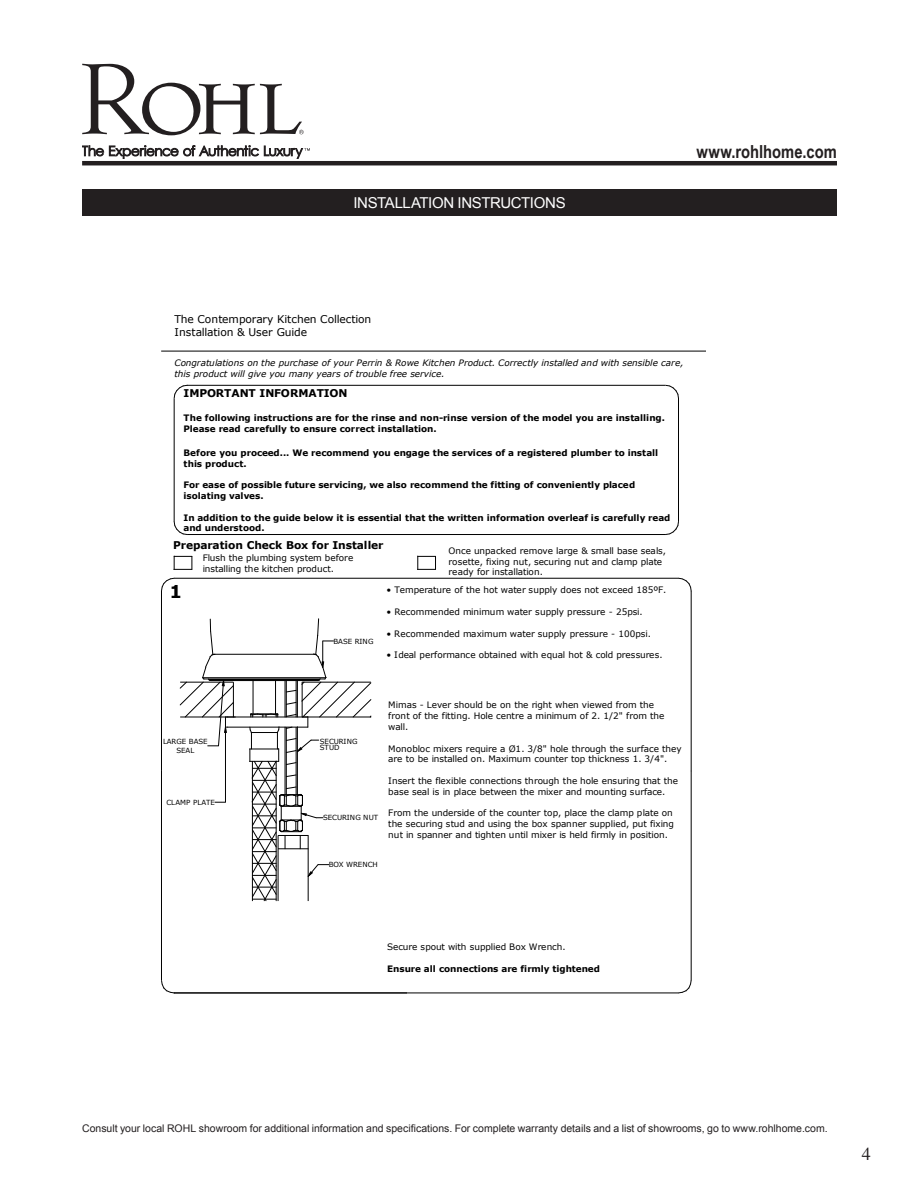
<style>
.page{position:relative;width:918px;height:1188px;background:#fff}
.page>*{position:absolute;margin:0;border:0;box-sizing:border-box;transform-origin:0 0}
.t1{font:700 18px "Arial Narrow";color:#231f20}
.t2{font:18px "Times";color:#231f20}
.t3{font:700 17.7px "Verdana";color:#000}
.Product_Title_Bar{font:15px "Arial";letter-spacing:-.025em;color:#fff}
.t4{font:10.65px/13px "Verdana";letter-spacing:-.01em;color:#000}
.t5{font:700 10.65px "Verdana";letter-spacing:-.01em;color:#000}
.t6{font:10.5px "Arial";color:#231f20}
.t7{font:8.85px/10.8px "Verdana";color:#000}
.t8{font:700 8.85px/10.8px "Verdana";color:#000}
.t9{font:italic 8.85px/10.8px "Verdana";color:#000}
.t10{font:7.05px/8.6px "Verdana";letter-spacing:-.01em;color:#000;text-align:center}
</style>
<div class="page">
<svg style="left:82px;top:64px;width:222px;height:71px"></svg>
<svg style="left:82px;top:145px;width:228px;height:14px"></svg>
<hr style="left:82px;top:161px;width:755px;height:4px;background:#231f20">
<div style="left:82px;top:189px;width:755px;height:27px;background:#231f20"></div>
<hr style="left:161px;top:771px;width:1px;height:209px;background:#000">
<hr style="left:174px;top:993px;width:505px;height:1px;background:#000">
<svg style="left:161px;top:980px;width:14px;height:13px"></svg>
<hr style="left:161px;top:591px;width:1px;height:180px;background:#000">
<hr style="left:174px;top:578px;width:505px;height:1px;background:#000">
<svg style="left:161px;top:578px;width:14px;height:13px"></svg>
<hr style="left:161px;top:351px;width:544px;height:1px;background:#000">
<hr style="left:187px;top:534px;width:479px;height:1px;background:#000">
<svg style="left:174px;top:556px;width:18px;height:14px"></svg>
<hr style="left:187px;top:385px;width:479px;height:1px;background:#000">
<hr style="left:678px;top:398px;width:1px;height:124px;background:#000">
<hr style="left:174px;top:398px;width:1px;height:124px;background:#000">
<svg style="left:174px;top:385px;width:14px;height:14px"></svg>
<svg style="left:174px;top:521px;width:14px;height:14px"></svg>
<svg style="left:417px;top:556px;width:19px;height:14px"></svg>
<svg style="left:665px;top:385px;width:14px;height:13px"></svg>
<svg style="left:665px;top:521px;width:14px;height:14px"></svg>
<hr style="left:691px;top:591px;width:1px;height:180px;background:#000">
<hr style="left:691px;top:771px;width:1px;height:210px;background:#000">
<svg style="left:678px;top:578px;width:13px;height:14px"></svg>
<svg style="left:678px;top:980px;width:14px;height:13px"></svg>
<svg style="left:179px;top:618px;width:193px;height:284px"></svg>
<p class="Product_Title_Bar" style="left:353px;top:193px;width:214px">INSTALLATION INSTRUCTIONS</p>
<p class="t1" style="left:696px;top:138px;width:142px">www.rohlhome.com</p>
<p class="t4" style="left:174px;top:313px;width:198px">The Contemporary Kitchen Collection<br>Installation &amp; User Guide</p>
<p class="t9" style="left:174px;top:357px;width:511px">Congratulations on the purchase of your Perrin &amp; Rowe Kitchen Product. Correctly installed and with sensible care, this product will give you many years of trouble free service.</p>
<p class="t5" style="left:184px;top:387px;width:165px">IMPORTANT INFORMATION</p>
<p class="t8" style="left:184px;top:413px;width:483px">The following instructions are for the rinse and non-rinse version of the model you are installing.<br>Please read carefully to ensure correct installation.</p>
<p class="t8" style="left:184px;top:447px;width:476px">Before you proceed... We recommend you engage the services of a registered plumber to install this product.</p>
<p class="t8" style="left:184px;top:480px;width:453px">For ease of possible future servicing, we also recommend the fitting of conveniently placed isolating valves.</p>
<p class="t8" style="left:184px;top:512px;width:488px">In addition to the guide below it is essential that the written information overleaf is carefully read and understood.</p>
<p class="t5" style="left:173px;top:538px;width:212px">Preparation Check Box for Installer</p>
<p class="t7" style="left:203px;top:553px;width:152px">Flush the plumbing system before installing the kitchen product.</p>
<p class="t7" style="left:449px;top:545px;width:219px">Once unpacked remove large &amp; small base seals, rosette, fixing nut, securing nut and clamp plate ready for installation.</p>
<p class="t3" style="left:169px;top:580px;width:14px">1</p>
<p class="t10" style="left:163px;top:738px;width:46px">LARGE BASE<br>SEAL</p>
<p class="t10" style="left:167px;top:798px;width:50px">CLAMP PLATE</p>
<p class="t10" style="left:334px;top:637px;width:41px">BASE RING</p>
<p class="t7" style="left:386px;top:585px;width:282px">• Temperature of the hot water supply does not exceed 185ºF.</p>
<p class="t7" style="left:386px;top:607px;width:258px">• Recommended minimum water supply pressure - 25psi.</p>
<p class="t7" style="left:386px;top:628px;width:266px">• Recommended maximum water supply pressure - 100psi.</p>
<p class="t7" style="left:386px;top:650px;width:278px">• Ideal performance obtained with equal hot &amp; cold pressures.</p>
<p class="t10" style="left:320px;top:739px;width:39px;line-height:6px;text-align:left">SECURING<br>STUD</p>
<p class="t10" style="left:323px;top:814px;width:57px">SECURING NUT</p>
<p class="t10" style="left:329px;top:860px;width:51px">BOX WRENCH</p>
<p class="t7" style="left:388px;top:700px;width:278px">Mimas - Lever should be on the right when viewed from the front of the fitting. Hole centre a minimum of 2. 1/2" from the wall.</p>
<p class="t7" style="left:388px;top:743px;width:295px">Monobloc mixers require a Ø1. 3/8" hole through the surface they are to be installed on. Maximum counter top thickness 1. 3/4".</p>
<p class="t7" style="left:388px;top:775px;width:291px">Insert the flexible connections through the hole ensuring that the base seal is in place between the mixer and mounting surface.</p>
<p class="t7" style="left:388px;top:808px;width:287px">From the underside of the counter top, place the clamp plate on the securing stud and using the box spanner supplied, put fixing nut in spanner and tighten until mixer is held firmly in position.</p>
<p class="t7" style="left:387px;top:942px;width:180px">Secure spout with supplied Box Wrench.</p>
<p class="t8" style="left:387px;top:963px;width:215px">Ensure all connections are firmly tightened</p>
<p class="t6" style="left:82px;top:1121px;width:747px">Consult your local ROHL showroom for additional information and specifications. For complete warranty details and a list of showrooms, go to www.rohlhome.com.</p>
<h1 class="t2" style="left:862px;top:1138px;width:10px">4</h1>
</div>
